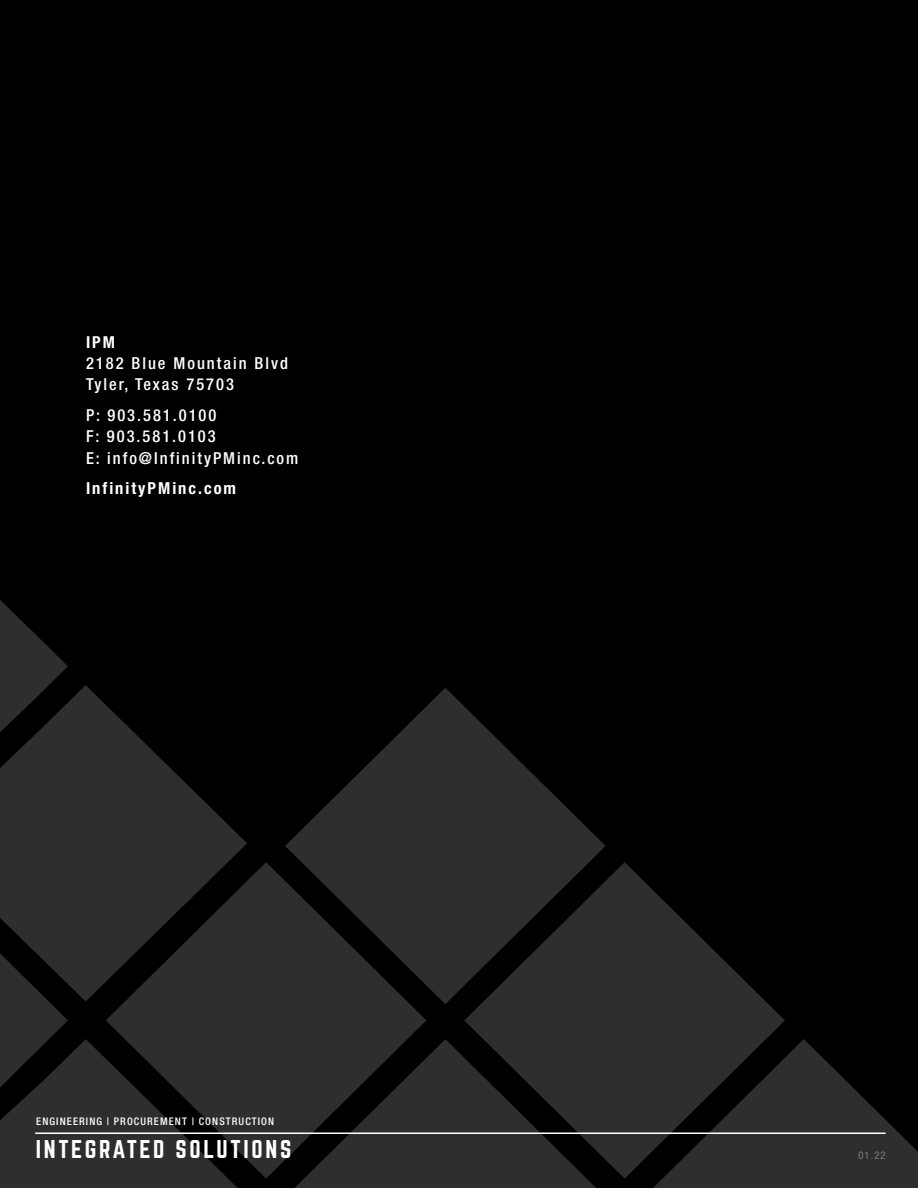
<style>
.page{position:relative;width:918px;height:1188px;background:#000}
.page>*{position:absolute;margin:0;border:0;box-sizing:border-box;transform-origin:0 0}
.t1{font:22.5px "Norwester";letter-spacing:.12em;color:#fff}
.t2{font:500 condensed 16.5px/21.6px "Helvetica Neue LT Std";letter-spacing:.12em;color:#fff}
.t3{font:700 condensed 16.5px "Helvetica Neue LT Std";letter-spacing:.12em;color:#fff}
.t4{font:500 condensed 10.5px "Helvetica Neue LT Std";letter-spacing:.105em;color:#fff}
.t5{font:300 condensed 10.5px "Helvetica Neue LT Std";color:#939598}
</style>
<div class="page">
<div style="left:295px;top:1039px;width:301px;height:149px;background:#2e2e2f"></div>
<svg style="left:653px;top:1039px;width:264px;height:149px"></svg>
<svg style="left:0;top:685px;width:247px;height:268px;fill:#2e2e2f"></svg>
<svg style="left:285px;top:688px;width:321px;height:316px;fill:#2e2e2f"></svg>
<svg style="left:106px;top:862px;width:320px;height:317px;fill:#2e2e2f"></svg>
<svg style="left:464px;top:862px;width:321px;height:317px;fill:#2e2e2f"></svg>
<svg style="left:0;top:953px;width:238px;height:235px"></svg>
<svg style="left:0;top:600px;width:68px;height:132px"></svg>
<hr style="left:35px;top:1133px;width:851px;height:1px;background:#fff">
<p class="t3" style="left:86px;top:332px;width:30px">IPM</p>
<p class="t2" style="left:86px;top:353px;width:203px;line-height:21px">2182 Blue Mountain Blvd<br>Tyler, Texas 75703</p>
<p class="t2" style="left:86px;top:404px;width:214px">P: 903.581.0100<br>F: 903.581.0103<br>E: info@InfinityPMinc.com</p>
<p class="t3" style="left:86px;top:479px;width:152px">InfinityPMinc.com</p>
<p class="t4" style="left:36px;top:1115px;width:239px">ENGINEERING | PROCUREMENT | CONSTRUCTION</p>
<h1 class="t1" style="left:36px;top:1139px;width:257px">INTEGRATED SOLUTIONS</h1>
<p class="t5" style="left:858px;top:1149px;width:29px">01.22</p>
</div>
